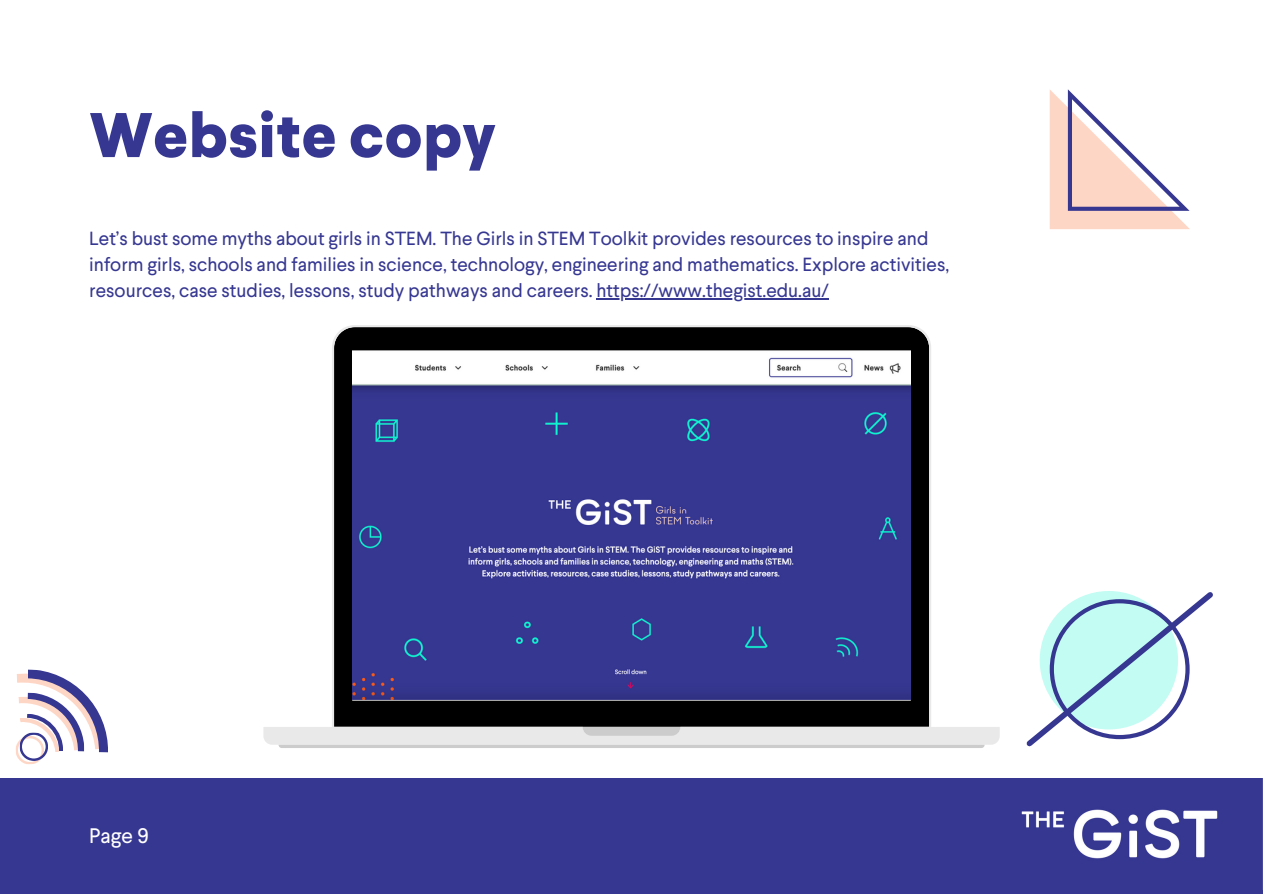
<style>
.page{position:relative;width:1263px;height:894px;background:#fff}
.page>*{position:absolute;margin:0;border:0;box-sizing:border-box;transform-origin:0 0}
.t1{font:800 62.85px "Larsseit";color:#363791}
.t2{font:21px "Larsseit";color:#fff}
.t3{font:19.05px/25.8px "Larsseit";color:#363791}
</style>
<div class="page">
<div style="left:0;top:778px;width:1263px;height:115px;background:#363791"></div>
<img style="left:1021px;top:809px;width:197px;height:50px">
<svg style="left:16px;top:669px;width:92px;height:95px"></svg>
<svg style="left:1050px;top:89px;width:140px;height:140px"></svg>
<svg style="left:1026px;top:591px;width:187px;height:156px"></svg>
<svg style="left:263px;top:325px;width:737px;height:419px"></svg>
<svg style="left:583px;top:726px;width:97px;height:9px"></svg>
<svg style="left:279px;top:744px;width:706px;height:3px;background:#d4d4d4"></svg>
<img style="left:352px;top:350px;width:558px;height:349px">
<hr style="left:596px;top:298px;width:233px;height:1px;background:#363791">
<p class="t1" style="left:89px;top:109px;width:408px">Website copy</p>
<p class="t3" style="left:89px;top:227px;width:861px">Let’s bust some myths about girls in STEM. The Girls in STEM Toolkit provides resources to inspire and inform girls, schools and families in science, technology, engineering and mathematics. Explore activities, resources, case studies, lessons, study pathways and careers. https://www.thegist.edu.au/</p>
<p class="t2" style="left:89px;top:826px;width:61px">Page 9</p>
</div>
